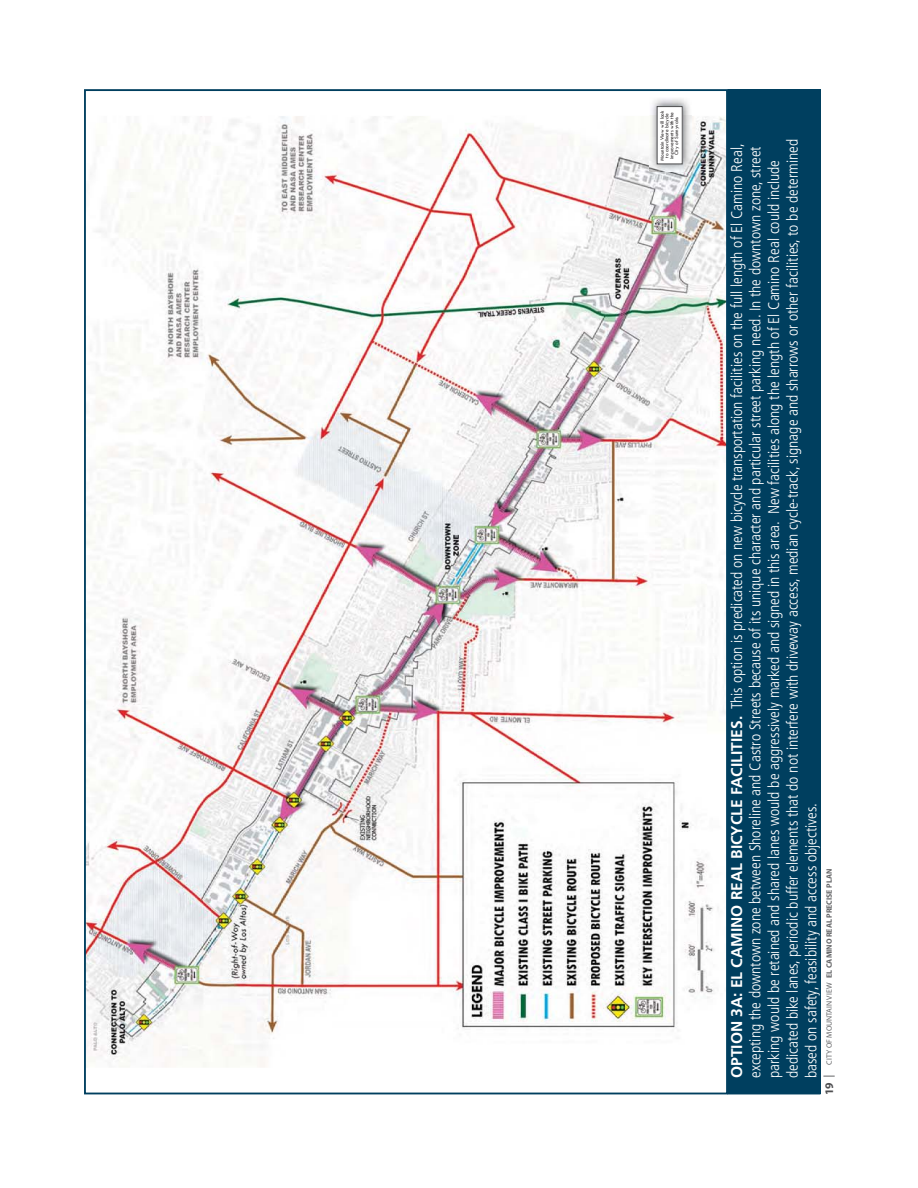
<style>
.page{position:relative;width:918px;height:1188px;background:#fff}
.page>*{position:absolute;margin:0;border:0;box-sizing:border-box;transform-origin:0 0}
.t1{font:300 condensed 15.6px/18.6px "Frutiger LT Std";color:#fff}
.t2{font:700 11.7px "Myriad Pro";color:#4f4f51}
.t3{font:700 7.8px "Myriad Pro";color:#636466}
.t4{font:5.4px/4.8px "Tw Cen";color:#231f20;text-align:center}
.s1{font-weight:700;font-stretch:normal}
.s2{font-weight:400}
</style>
<div class="page">
<svg style="left:823px;top:1076px;width:12px;height:1px"></svg>
<img style="left:87px;top:116px;width:638px;height:951px">
<div style="left:728px;top:90px;width:92px;height:1004px;background:#003f5f"></div>
<div style="left:727px;top:89px;width:94px;height:1005px;border:1px solid #003f5f"></div>
<img style="left:650px;top:98px;width:41px;height:73px">
<div style="left:657px;top:107px;width:25px;height:57px;background:#fff"></div>
<div style="left:657px;top:106px;width:26px;height:58px;border:1px solid #4c4c4e"></div>
<p class="t4" style="left:660px;top:161px;width:52px;rotate:-90deg">Mountain View will look to coordinate bicycle improvements with the<br>City of Sunnyvale.</p>
<p class="t1" style="left:728px;top:1078px;width:940px;rotate:-90deg"><span class="s1">OPTION 3A: EL CAMINO REAL BICYCLE FACILITIES.</span> This option is predicated on new bicycle transportation facilities on the full length of El Camino Real, excepting the downtown zone between Shoreline and Castro Streets because of its unique character and particular street parking need. In the downtown zone, street parking would be retained and shared lanes would be aggressively marked and signed in this area. New facilities along the length of El Camino Real could include dedicated bike lanes, periodic buffer elements that do not interfere with driveway access, median cycle-track, signage and sharrows or other facilities, to be determined based on safety, feasibility and access objectives.</p>
<p class="t3" style="left:825px;top:1065px;width:197px;rotate:-90deg"><span class="s2">CITY OF MOUNTAIN VIEW</span> EL CAMINO REAL PRECISE PLAN</p>
<p class="t2" style="left:822px;top:1095px;width:14px;rotate:-90deg">19</p>
</div>
